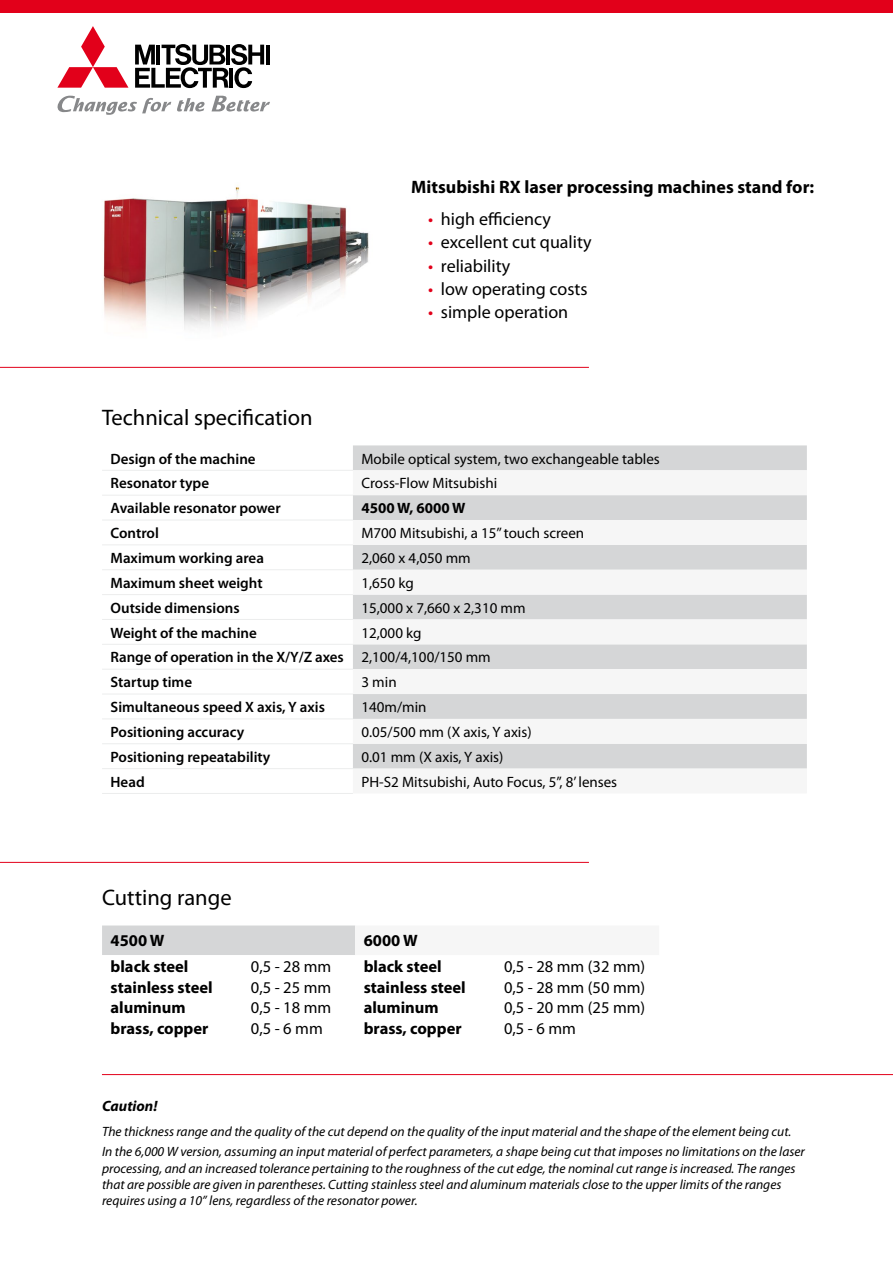
<style>
.page{position:relative;width:893px;height:1263px;background:#fff}
.page>*{position:absolute;margin:0;border:0;box-sizing:border-box;transform-origin:0 0}
.t1{font:22.5px "Myriad Pro";color:#000}
.t2{font:18px "Myriad Pro";color:#000}
.t3{font:700 18px "Myriad Pro";color:#000}
.t4{font:700 16.5px "Myriad Pro";color:#000}
.t5{font:16.5px "Myriad Pro";color:#000}
.t6{font:600 15px/24.9px "Myriad Pro";color:#000}
.t7{font:15px "Myriad Pro";color:#000}
.t8{font:700 15px "Myriad Pro";color:#000}
.t9{font:italic 700 15px "Myriad Pro";color:#000}
.t10{font:italic 13.5px/16.2px "Myriad Pro";color:#000}
.s1{color:#e2001a}
.s2{font-weight:400}
</style>
<div class="page">
<img style="left:0;top:44px;width:893px;height:1032px">
<div style="left:353px;top:445px;width:454px;height:25px;background:#d5d6d7"></div>
<svg style="left:353px;top:470px;width:454px;height:323px;fill:#f6f6f6"></svg>
<hr style="left:102px;top:470px;width:251px;height:1px;background:#eceded">
<hr style="left:102px;top:495px;width:251px;height:1px;background:#eceded">
<hr style="left:102px;top:520px;width:251px;height:1px;background:#eceded">
<hr style="left:102px;top:544px;width:251px;height:1px;background:#eceded">
<hr style="left:102px;top:569px;width:251px;height:1px;background:#eceded">
<hr style="left:102px;top:594px;width:251px;height:1px;background:#eceded">
<hr style="left:102px;top:619px;width:251px;height:1px;background:#eceded">
<hr style="left:102px;top:644px;width:251px;height:1px;background:#eceded">
<hr style="left:102px;top:669px;width:251px;height:1px;background:#eceded">
<hr style="left:102px;top:694px;width:251px;height:1px;background:#eceded">
<hr style="left:102px;top:718px;width:251px;height:1px;background:#eceded">
<hr style="left:102px;top:743px;width:251px;height:1px;background:#eceded">
<hr style="left:102px;top:768px;width:251px;height:1px;background:#eceded">
<hr style="left:102px;top:793px;width:251px;height:1px;background:#eceded">
<svg style="left:102px;top:925px;width:557px;height:30px"></svg>
<svg style="left:212px;top:96px;width:58px;height:16px"></svg>
<svg style="left:57px;top:96px;width:114px;height:19px"></svg>
<svg style="left:177px;top:98px;width:28px;height:14px"></svg>
<svg style="left:57px;top:26px;width:71px;height:62px"></svg>
<hr style="left:266px;top:45px;width:4px;height:19px;background:#000">
<svg style="left:135px;top:44px;width:129px;height:44px"></svg>
<div style="left:0;top:0;width:893px;height:13px;background:#e2001a"></div>
<hr style="left:0;top:367px;width:589px;height:1px;background:#e2001a">
<hr style="left:0;top:862px;width:589px;height:1px;background:#e2001a">
<hr style="left:102px;top:1074px;width:791px;height:1px;background:#e2001a">
<h1 class="t1" style="left:102px;top:403px;width:212px">Technical specification</h1>
<h2 class="t3" style="left:411px;top:175px;width:404px">Mitsubishi RX laser processing machines stand for:</h2>
<h2 class="t2" style="left:428px;top:208px;width:124px"><span class="s1">•</span> high efficiency</h2>
<h2 class="t2" style="left:428px;top:231px;width:165px"><span class="s1">•</span> excellent cut quality</h2>
<h2 class="t2" style="left:428px;top:254px;width:84px"><span class="s1">•</span> reliability</h2>
<h2 class="t2" style="left:428px;top:278px;width:161px"><span class="s1">•</span> low operating costs</h2>
<h2 class="t2" style="left:428px;top:301px;width:141px"><span class="s1">•</span> simple operation</h2>
<p class="t6" style="left:111px;top:446px;width:147px">Design of the machine</p>
<p class="t7" style="left:361px;top:449px;width:300px">Mobile optical system, two exchangeable tables</p>
<p class="t6" style="left:111px;top:470px;width:100px">Resonator type</p>
<p class="t7" style="left:361px;top:474px;width:137px">Cross-Flow Mitsubishi</p>
<p class="t6" style="left:111px;top:495px;width:172px">Available resonator power</p>
<p class="t8" style="left:361px;top:498px;width:106px">4500 W, 6000 W</p>
<p class="t6" style="left:111px;top:520px;width:50px">Control</p>
<p class="t7" style="left:361px;top:524px;width:224px">M700 Mitsubishi, a 15’’ touch screen</p>
<p class="t6" style="left:111px;top:545px;width:155px">Maximum working area</p>
<p class="t7" style="left:361px;top:549px;width:111px">2,060 x 4,050 mm</p>
<p class="t6" style="left:111px;top:570px;width:154px">Maximum sheet weight</p>
<p class="t7" style="left:361px;top:573px;width:54px">1,650 kg</p>
<p class="t6" style="left:111px;top:595px;width:131px">Outside dimensions</p>
<p class="t7" style="left:361px;top:598px;width:166px">15,000 x 7,660 x 2,310 mm</p>
<p class="t6" style="left:111px;top:620px;width:148px">Weight of the machine</p>
<p class="t6" style="left:111px;top:620px;width:382px;text-indent:251px"><span class="s2">12,000 kg<br></span>Range of operation in the X/Y/Z axes <span class="s2">2,100/4,100/150 mm<br></span>Startup time</p>
<p class="t7" style="left:361px;top:673px;width:37px">3 min</p>
<p class="t6" style="left:111px;top:694px;width:216px">Simultaneous speed X axis, Y axis</p>
<p class="t7" style="left:361px;top:698px;width:67px">140m/min</p>
<p class="t6" style="left:111px;top:719px;width:135px">Positioning accuracy</p>
<p class="t7" style="left:361px;top:723px;width:172px">0.05/500 mm (X axis, Y axis)</p>
<p class="t6" style="left:111px;top:744px;width:161px">Positioning repeatability</p>
<p class="t7" style="left:361px;top:747px;width:143px">0.01 mm (X axis, Y axis)</p>
<p class="t6" style="left:111px;top:769px;width:36px">Head</p>
<p class="t7" style="left:361px;top:772px;width:257px">PH-S2 Mitsubishi, Auto Focus, 5”, 8’ lenses</p>
<h1 class="t1" style="left:102px;top:883px;width:131px">Cutting range</h1>
<p class="t4" style="left:111px;top:930px;width:56px">4500 W</p>
<p class="t4" style="left:364px;top:930px;width:56px">6000 W</p>
<p class="t4" style="left:111px;top:955px;width:79px">black steel</p>
<p class="t5" style="left:251px;top:956px;width:82px">0,5 - 28 mm</p>
<p class="t4" style="left:364px;top:955px;width:79px">black steel</p>
<p class="t5" style="left:504px;top:956px;width:143px">0,5 - 28 mm (32 mm)</p>
<p class="t4" style="left:111px;top:976px;width:104px">stainless steel</p>
<p class="t5" style="left:251px;top:977px;width:82px">0,5 - 25 mm</p>
<p class="t4" style="left:364px;top:976px;width:104px">stainless steel</p>
<p class="t5" style="left:504px;top:977px;width:143px">0,5 - 28 mm (50 mm)</p>
<p class="t4" style="left:111px;top:997px;width:77px">aluminum</p>
<p class="t5" style="left:251px;top:998px;width:82px">0,5 - 18 mm</p>
<p class="t4" style="left:364px;top:997px;width:77px">aluminum</p>
<p class="t5" style="left:504px;top:998px;width:143px">0,5 - 20 mm (25 mm)</p>
<p class="t4" style="left:111px;top:1018px;width:99px">brass, copper</p>
<p class="t5" style="left:251px;top:1018px;width:73px">0,5 - 6 mm</p>
<p class="t4" style="left:364px;top:1018px;width:99px">brass, copper</p>
<p class="t5" style="left:504px;top:1018px;width:73px">0,5 - 6 mm</p>
<p class="t9" style="left:102px;top:1096px;width:57px">Caution!</p>
<p class="t10" style="left:102px;top:1121px;width:704px;line-height:20.4px">The thickness range and the quality of the cut depend on the quality of the input material and the shape of the element being cut.<br>In the 6,000 W version, assuming an input material of perfect parameters, a shape being cut that imposes no limitations on the laser</p>
<p class="t10" style="left:102px;top:1160px;width:695px">processing, and an increased tolerance pertaining to the roughness of the cut edge, the nominal cut range is increased. The ranges that are possible are given in parentheses. Cutting stainless steel and aluminum materials close to the upper limits of the ranges requires using a 10” lens, regardless of the resonator power.</p>
</div>
